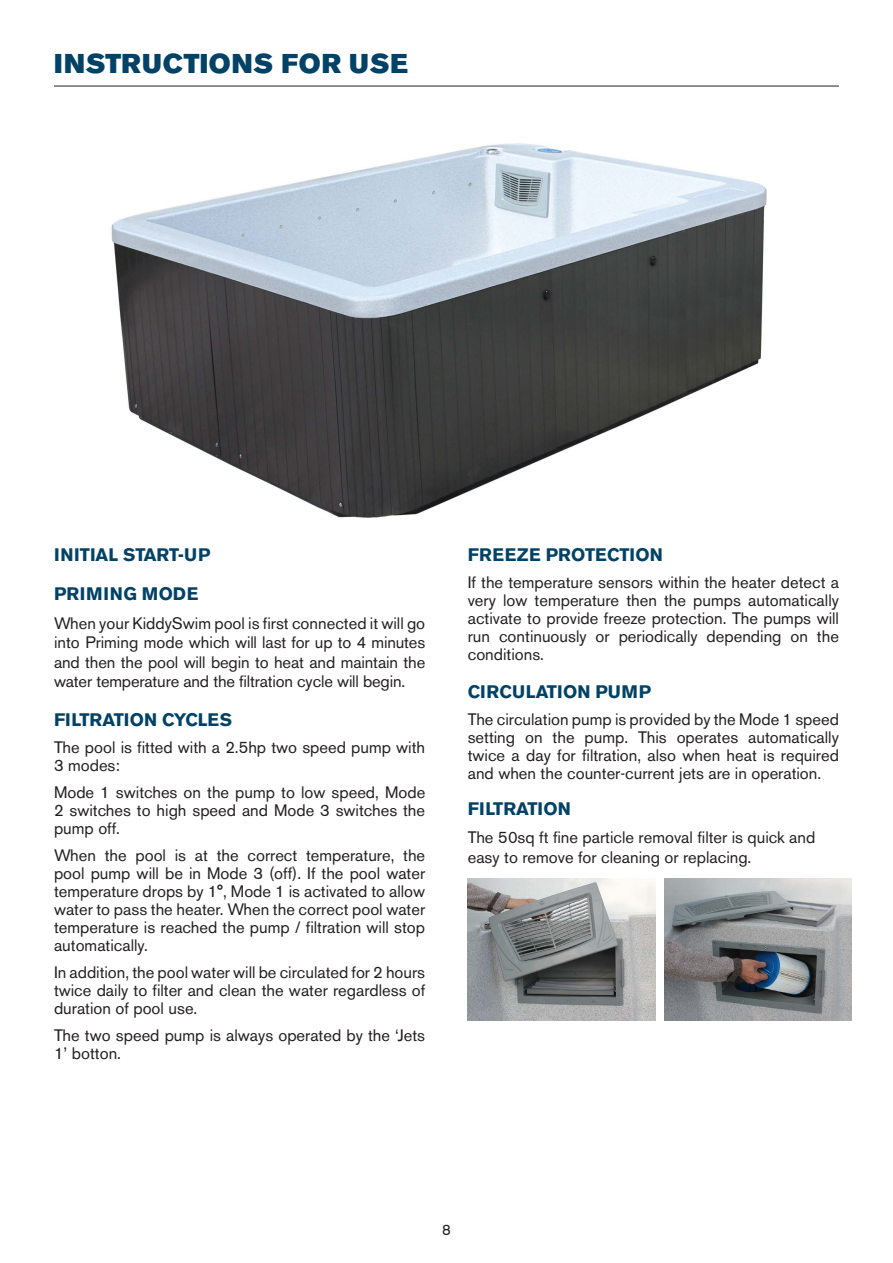
<style>
.page{position:relative;width:893px;height:1263px;background:#fff}
.page>*{position:absolute;margin:0;border:0;box-sizing:border-box;transform-origin:0 0}
.t1{font:27px "Akzidenz Grotesk BE Super";letter-spacing:.03em;color:#024266}
.t2{font:700 18px/39px "Akzidenz Grotesk BE";color:#024266}
.t3{font:700 18px "Akzidenz Grotesk BE";letter-spacing:.02em;color:#024266}
.t4{font:16.5px/18px "Akzidenz Grotesk BE";color:#231f20;text-align:justify}
.t5{font:15px "Akzidenz Grotesk BE";color:#231f20}
</style>
<div class="page">
<img style="left:111px;top:143px;width:656px;height:375px">
<hr style="left:54px;top:86px;width:785px;height:1px;background:#231f20">
<img style="left:468px;top:879px;width:187px;height:142px">
<img style="left:664px;top:879px;width:188px;height:142px">
<h1 class="t1" style="left:54px;top:48px;width:355px">INSTRUCTIONS FOR USE</h1>
<p class="t2" style="left:54px;top:536px;width:158px">I NITIAL START-UP<br>PRIMING MODE</p>
<p class="t4" style="left:54px;top:613px;width:373px;line-height:19.5px">When your KiddySwim pool is first connected it will go into Priming mode which will last for up to 4 minutes and then the pool will begin to heat and maintain the water temperature and the filtration cycle will begin.</p>
<p class="t2" style="left:54px;top:701px;width:12px">FILTRATION</p>
<p class="t2" style="left:162px;top:701px;width:72px">CYCLE S</p>
<p class="t4" style="left:54px;top:738px;width:373px">The pool is fitted with a 2.5hp two speed pump with<br>3 modes:</p>
<p class="t4" style="left:54px;top:783px;width:373px">Mode 1 switches on the pump to low speed, Mode 2 switches to high speed and Mode 3 switches the pump off.</p>
<p class="t4" style="left:54px;top:846px;width:373px">When the pool is at the correct temperature, the pool pump will be in Mode 3 (off). If the pool water temperature drops by 1°, Mode 1 is activated to allow water to pass the heater. When the correct pool water temperature is reached the pump / filtration will stop automatically.</p>
<p class="t4" style="left:54px;top:963px;width:373px">In addition, the pool water will be circulated for 2 hours twice daily to filter and clean the water regardless of duration of pool use.</p>
<p class="t4" style="left:54px;top:1026px;width:373px">The two speed pump is always operated by the ‘Jets<br>1’ botton.</p>
<p class="t3" style="left:468px;top:545px;width:197px">FREEZE PROTECTION</p>
<p class="t4" style="left:468px;top:573px;width:373px">If the temperature sensors within the heater detect a very low temperature then the pumps automatically activate to provide freeze protection. The pumps will run continuously or periodically depending on the conditions.</p>
<p class="t2" style="left:468px;top:672px;width:143px">CIRCULATION PUMP</p>
<p class="t4" style="left:468px;top:710px;width:373px">The circulation pump is provided by the Mode 1 speed setting on the pump. This operates automatically twice a day for filtration, also when heat is required and when the counter-current jets are in operation.</p>
<p class="t2" style="left:468px;top:789px;width:105px">FILTRATION</p>
<p class="t4" style="left:468px;top:828px;width:349px;line-height:19.5px">The 50sq ft fine particle removal filter is quick and easy to remove for cleaning or replacing.</p>
<p class="t5" style="left:442px;top:1221px;width:10px">8</p>
</div>
